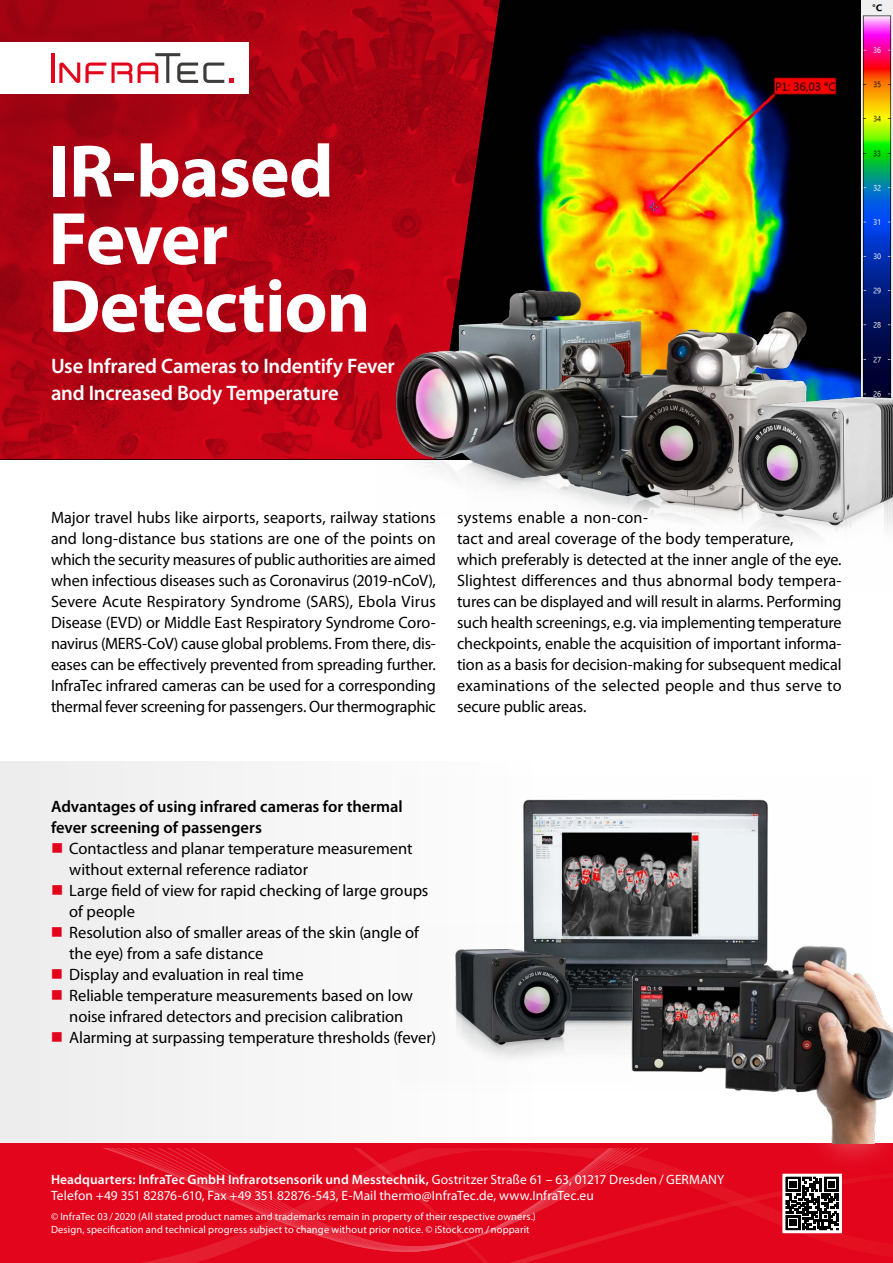
<style>
.page{position:relative;width:893px;height:1263px;background:#fff}
.page>*{position:absolute;margin:0;border:0;box-sizing:border-box;transform-origin:0 0}
.t1{font:700 75px/67.5px "Myriad Pro";letter-spacing:-.01em;color:#fff}
.t2{font:600 21px/27px "Myriad Pro";letter-spacing:-.01em;color:#fff}
.t3{font:16.5px/21px "Myriad Pro";letter-spacing:-.005em;color:#000}
.t4{font:600 16.5px/21px "Myriad Pro";color:#000}
.t5{font:13.5px/16.5px "Myriad Pro";color:#fff}
.t6{font:10.5px/13.5px "Myriad Pro";letter-spacing:.01em;color:#fff}
.s1{font-weight:600}
</style>
<div class="page">
<img style="left:500px;top:0;width:362px;height:363px">
<img style="left:862px;top:0;width:31px;height:363px">
<img style="left:0;top:0;width:500px;height:459px">
<div style="left:0;top:761px;width:533px;height:383px;background:#ededed"></div>
<div style="left:0;top:1144px;width:893px;height:119px;background:#e3051b"></div>
<svg style="left:103px;top:1148px;width:251px;height:115px"></svg>
<svg style="left:354px;top:1148px;width:516px;height:115px"></svg>
<div style="left:0;top:43px;width:249px;height:51px;background:#fff"></div>
<hr style="left:51px;top:53px;width:3px;height:30px;background:#e3051b">
<svg style="left:138px;top:53px;width:96px;height:30px"></svg>
<svg style="left:59px;top:63px;width:73px;height:20px"></svg>
<img style="left:375px;top:271px;width:297px;height:208px">
<img style="left:466px;top:316px;width:140px;height:190px">
<img style="left:606px;top:285px;width:221px;height:237px">
<img style="left:731px;top:363px;width:162px;height:174px">
<img style="left:399px;top:775px;width:369px;height:316px">
<img style="left:395px;top:924px;width:206px;height:158px">
<div style="left:601px;top:916px;width:292px;height:258px;background:#fff;opacity:.4"></div>
<img style="left:600px;top:927px;width:293px;height:217px">
<h1 class="t1" style="left:48px;top:135px;width:324px">IR-based<br>Fever<br>Detection</h1>
<p class="t2" style="left:51px;top:352px;width:345px">Use Infrared Cameras to Indentify Fever and Increased Body Temperature</p>
<p class="t3" style="left:51px;top:506px;width:386px;text-align:justify">Major travel hubs like airports, seaports, railway stations and long-distance bus stations are one of the points on which the security measures of public authorities are aimed when infectious diseases such as Coronavirus (2019-nCoV), Severe Acute Respiratory Syndrome (SARS), Ebola Virus Disease (EVD) or Middle East Respiratory Syndrome Coro&shy;navirus (MERS-CoV) cause global problems. From there, dis&shy;eases can be effectively prevented from spreading further.<br>InfraTec infrared cameras can be used for a corresponding thermal fever screening for passengers. Our thermographic</p>
<p class="t3" style="left:457px;top:506px;width:386px">systems enable a non-con-<br>tact and areal coverage of the body temperature,<br>which preferably is detected at the inner angle of the eye.<br>Slightest differences and thus abnormal body tempera&shy;tures can be displayed and will result in alarms. Performing such health screenings, e.g. via implementing temperature checkpoints, enable the acquisition of important informa&shy;tion as a basis for decision-making for subsequent medical examinations of the selected people and thus serve to secure public areas.</p>
<p class="t4" style="left:51px;top:795px;width:353px">Advantages of using infrared cameras for thermal fever screening of passengers</p>
<p class="t3" style="left:69px;top:837px;width:368px">Contactless and planar temperature measurement without external reference radiator<br>Large field of view for rapid checking of large groups of people<br>Resolution also of smaller areas of the skin (angle of the eye) from a safe distance<br>Display and evaluation in real time<br>Reliable temperature measurements based on low noise infrared detectors and precision calibration Alarming at surpassing temperature thresholds (fever)</p>
<p class="t5" style="left:51px;top:1171px;width:675px"><span class="s1">Headquarters: InfraTec GmbH Infrarotsensorik und Messtechnik,</span> Gostritzer Straße 61 – 63, 01217 Dresden / GERMANY<br>Telefon +49 351 82876-610, Fax +49 351 82876-543, E-Mail thermo@InfraTec.de, www.InfraTec.eu</p>
<p class="t6" style="left:51px;top:1209px;width:486px">© InfraTec 03/2020 (All stated product names and trademarks remain in property of their respective owners.)<br>Design, specification and technical progress subject to change without prior notice. © iStock.com /nopparit</p>
</div>
